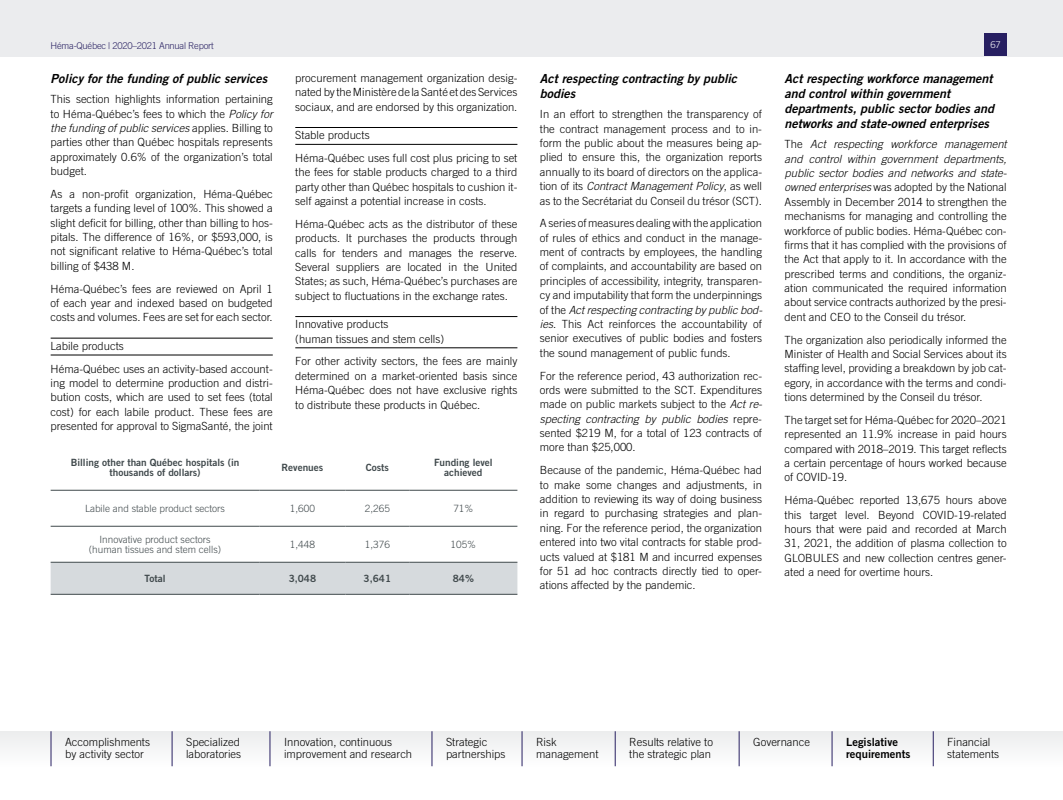
<style>
.page{position:relative;width:1063px;height:800px;background:#fff}
.page>*{position:absolute;margin:0;border:0;box-sizing:border-box;transform-origin:0 0}
.t1{font:italic 12.5px/15px "Trade Gothic Bold Two";color:#000}
.t2{font:300 11.25px/14.4px "Trade Gothic";color:#000;text-align:justify}
.t3{font:11.25px/12.5px "Trade Gothic Bold Two";color:#000}
.t4{font:300 10px/10.6px "Trade Gothic";color:#40494c;text-align:center}
.t5{font:10px/10.6px "Trade Gothic Bold Two";color:#40494c;text-align:center}
.t6{font:300 9.38px "Trade Gothic";letter-spacing:-.025em;color:#271f61}
.t7{font:300 9.38px "Trade Gothic";color:#fff}
.s1{font-style:italic}
</style>
<div class="page">
<div style="left:0;top:731px;width:1062px;height:69px;background:linear-gradient(to right,#f9fafa,#f9fafa)"></div>
<hr style="left:51px;top:731px;width:1px;height:35px;background:#271f61">
<hr style="left:172px;top:731px;width:1px;height:35px;background:#271f61">
<hr style="left:270px;top:731px;width:1px;height:35px;background:#271f61">
<hr style="left:431px;top:731px;width:1px;height:35px;background:#271f61">
<hr style="left:521px;top:731px;width:1px;height:35px;background:#271f61">
<hr style="left:615px;top:731px;width:1px;height:35px;background:#271f61">
<hr style="left:738px;top:731px;width:1px;height:35px;background:#271f61">
<hr style="left:831px;top:731px;width:1px;height:35px;background:#271f61">
<hr style="left:933px;top:731px;width:1px;height:35px;background:#271f61">
<div style="left:0;top:0;width:1062px;height:56px;background:#ebecee"></div>
<div style="left:984px;top:34px;width:22px;height:22px;background:#271f61"></div>
<hr style="left:51px;top:355px;width:222px;height:1px;background:#000">
<hr style="left:51px;top:338px;width:222px;height:1px;background:#000">
<hr style="left:295px;top:144px;width:222px;height:1px;background:#000">
<hr style="left:295px;top:127px;width:222px;height:1px;background:#000">
<hr style="left:295px;top:348px;width:222px;height:1px;background:#000">
<hr style="left:295px;top:316px;width:222px;height:1px;background:#000">
<div style="left:51px;top:563px;width:466px;height:31px;background:#d6dadd"></div>
<hr style="left:51px;top:490px;width:208px;height:1px;background:#40494c">
<hr style="left:259px;top:490px;width:86px;height:1px;background:#40494c">
<hr style="left:345px;top:490px;width:64px;height:1px;background:#40494c">
<hr style="left:409px;top:490px;width:108px;height:1px;background:#40494c">
<hr style="left:51px;top:562px;width:208px;height:1px;background:#40494c">
<hr style="left:259px;top:562px;width:86px;height:1px;background:#40494c">
<hr style="left:345px;top:562px;width:64px;height:1px;background:#40494c">
<hr style="left:409px;top:562px;width:108px;height:1px;background:#40494c">
<hr style="left:51px;top:594px;width:208px;height:1px;background:#40494c">
<hr style="left:259px;top:594px;width:86px;height:1px;background:#40494c">
<hr style="left:345px;top:594px;width:64px;height:1px;background:#40494c">
<hr style="left:409px;top:594px;width:108px;height:1px;background:#40494c">
<hr style="left:51px;top:526px;width:208px;height:1px;background:#40494c">
<hr style="left:259px;top:526px;width:86px;height:1px;background:#40494c">
<hr style="left:345px;top:526px;width:64px;height:1px;background:#40494c">
<hr style="left:409px;top:526px;width:108px;height:1px;background:#40494c">
<p class="t6" style="left:51px;top:40px;width:164px">Héma-Québec | 2020–2021 Annual Report</p>
<p class="t7" style="left:990px;top:40px;width:12px">67</p>
<p class="t1" style="left:51px;top:71px;width:218px">Policy for the funding of public services</p>
<p class="t2" style="left:51px;top:92px;width:224px">This section highlights information pertaining to Héma-Québec’s fees to which the <span class="s1">Policy for the funding of public services</span> applies. Billing to parties other than Québec hospitals represents approximately 0.6% of the organization’s total budget.</p>
<p class="t2" style="left:51px;top:187px;width:224px">As a non-profit organization, Héma‑Québec targets a funding level of 100%. This showed a slight deficit for billing, other than billing to hos&shy;pitals. The difference of 16%, or $593,000, is not significant relative to Héma-Québec’s total billing of $438 M.</p>
<p class="t2" style="left:51px;top:281px;width:224px">Héma-Québec’s fees are reviewed on April 1 of each year and indexed based on budgeted costs and volumes. Fees are set for each sector.</p>
<p class="t2" style="left:51px;top:334px;width:224px;line-height:22.8px">Labile products<br>Héma-Québec uses an activity-based account-</p>
<p class="t2" style="left:51px;top:376px;width:224px">ing model to determine production and distri&shy;bution costs, which are used to set fees (total cost) for each labile product. These fees are presented for approval to SigmaSanté, the joint</p>
<p class="t2" style="left:295px;top:71px;width:224px">procurement management organization desig&shy;nated by the Ministère de la Santé et des Services sociaux, and are endorsed by this organization.</p>
<p class="t2" style="left:295px;top:124px;width:224px;line-height:22.8px">Stable products<br>Héma-Québec uses full cost plus pricing to set</p>
<p class="t2" style="left:295px;top:165px;width:224px">the fees for stable products charged to a third party other than Québec hospitals to cushion it&shy;self against a potential increase in costs.</p>
<p class="t2" style="left:295px;top:217px;width:224px">Héma-Québec acts as the distributor of these products. It purchases the products through calls for tenders and manages the reserve.<br>Several suppliers are located in the United States; as such, Héma-Québec’s purchases are subject to fluctuations in the exchange rates.</p>
<p class="t2" style="left:295px;top:317px;width:150px">Innovative products<br>(human tissues and stem cells)</p>
<p class="t2" style="left:295px;top:354px;width:224px">For other activity sectors, the fees are mainly determined on a market-oriented basis since Héma-Québec does not have exclusive rights to distribute these products in Québec.</p>
<p class="t1" style="left:540px;top:71px;width:199px">Act respecting contracting by public bodies</p>
<p class="t2" style="left:540px;top:107px;width:224px">In an effort to strengthen the transparency of the contract management process and to in&shy;form the public about the measures being ap&shy;plied to ensure this, the organization reports annually to its board of directors on the applica&shy;tion of its <span class="s1">Contract Management Policy</span>, as well as to the Secrétariat du Conseil du trésor (SCT).</p>
<p class="t2" style="left:540px;top:216px;width:224px">A series of measures dealing with the application of rules of ethics and conduct in the manage&shy;ment of contracts by employees, the handling of complaints, and accountability are based on principles of accessibility, integrity, transparen&shy;cy and imputability that form the underpinnings of the <span class="s1">Act respecting contracting by public bod‑ ies</span>. This Act reinforces the accountability of senior executives of public bodies and fosters the sound management of public funds.</p>
<p class="t2" style="left:540px;top:368px;width:224px">For the reference period, 43 authorization rec&shy;ords were submitted to the SCT. Expenditures made on public markets subject to the <span class="s1">Act re‑ specting contracting by public bodies</span> repre&shy;sented $219 M, for a total of 123 contracts of more than $25,000.</p>
<p class="t2" style="left:540px;top:463px;width:224px">Because of the pandemic, Héma-Québec had to make some changes and adjustments, in addition to reviewing its way of doing business in regard to purchasing strategies and plan&shy;ning. For the reference period, the organization entered into two vital contracts for stable prod&shy;ucts valued at $181 M and incurred expenses for 51 ad hoc contracts directly tied to oper&shy;ations affected by the pandemic.</p>
<p class="t1" style="left:784px;top:71px;width:211px">Act respecting workforce management and control within government departments, public sector bodies and networks and state-owned enterprises</p>
<p class="t2" style="left:784px;top:137px;width:224px">The <span class="s1">Act respecting workforce management and control within government departments, public sector bodies and networks and state&shy;owned enterprises</span> was adopted by the National Assembly in December 2014 to strengthen the mechanisms for managing and controlling the workforce of public bodies. Héma-Québec con&shy;firms that it has complied with the provisions of the Act that apply to it. In accordance with the prescribed terms and conditions, the organiz&shy;ation communicated the required information about service contracts authorized by the presi&shy;dent and CEO to the Conseil du trésor.</p>
<p class="t2" style="left:784px;top:332px;width:224px">The organization also periodically informed the Minister of Health and Social Services about its staffing level, providing a breakdown by job cat&shy;egory, in accordance with the terms and condi&shy;tions determined by the Conseil du trésor.</p>
<p class="t2" style="left:784px;top:413px;width:224px">The target set for Héma-Québec for 2020–2021 represented an 11.9% increase in paid hours compared with 2018–2019. This target reflects a certain percentage of hours worked because of COVID-19.</p>
<p class="t2" style="left:784px;top:493px;width:224px">Héma-Québec reported 13,675 hours above this target level. Beyond COVID-19-related hours that were paid and recorded at March 31, 2021, the addition of plasma collection to GLOBULES and new collection centres gener&shy;ated a need for overtime hours.</p>
<p class="t5" style="left:71px;top:457px;width:170px">Billing other than Québec hospitals (in thousands of dollars)</p>
<p class="t5" style="left:281px;top:462px;width:43px">Revenues</p>
<p class="t5" style="left:366px;top:462px;width:25px">Costs</p>
<p class="t5" style="left:434px;top:457px;width:60px">Funding level achieved</p>
<p class="t4" style="left:85px;top:503px;width:142px">Labile and stable product sectors</p>
<p class="t4" style="left:290px;top:503px;width:27px">1,600</p>
<p class="t4" style="left:365px;top:503px;width:27px">2,265</p>
<p class="t4" style="left:453px;top:503px;width:22px">71%</p>
<p class="t4" style="left:89px;top:534px;width:134px">Innovative product sectors (human tissues and stem cells)</p>
<p class="t4" style="left:290px;top:539px;width:27px">1,448</p>
<p class="t4" style="left:365px;top:539px;width:27px">1,376</p>
<p class="t4" style="left:450px;top:539px;width:27px">105%</p>
<p class="t5" style="left:145px;top:573px;width:22px">Total</p>
<p class="t5" style="left:289px;top:573px;width:29px">3,048</p>
<p class="t5" style="left:363px;top:573px;width:29px">3,641</p>
<p class="t5" style="left:453px;top:573px;width:23px">84%</p>
<p class="t2" style="left:65px;top:735px;width:86px;line-height:12.5px">Accomplishments by activity sector</p>
<p class="t2" style="left:186px;top:735px;width:56px;line-height:12.5px">Specialized laboratories</p>
<p class="t2" style="left:284px;top:735px;width:130px;line-height:12.5px">Innovation, continuous improvement and research</p>
<p class="t2" style="left:446px;top:735px;width:61px;line-height:12.5px">Strategic partnerships</p>
<p class="t2" style="left:536px;top:735px;width:64px;line-height:12.5px">Risk management</p>
<p class="t2" style="left:629px;top:735px;width:85px;line-height:12.5px">Results relative to the strategic plan</p>
<p class="t2" style="left:753px;top:734px;width:58px">Governance</p>
<p class="t3" style="left:846px;top:736px;width:66px">Legislative requirements</p>
<p class="t2" style="left:947px;top:735px;width:53px;line-height:12.5px">Financial statements</p>
</div>
